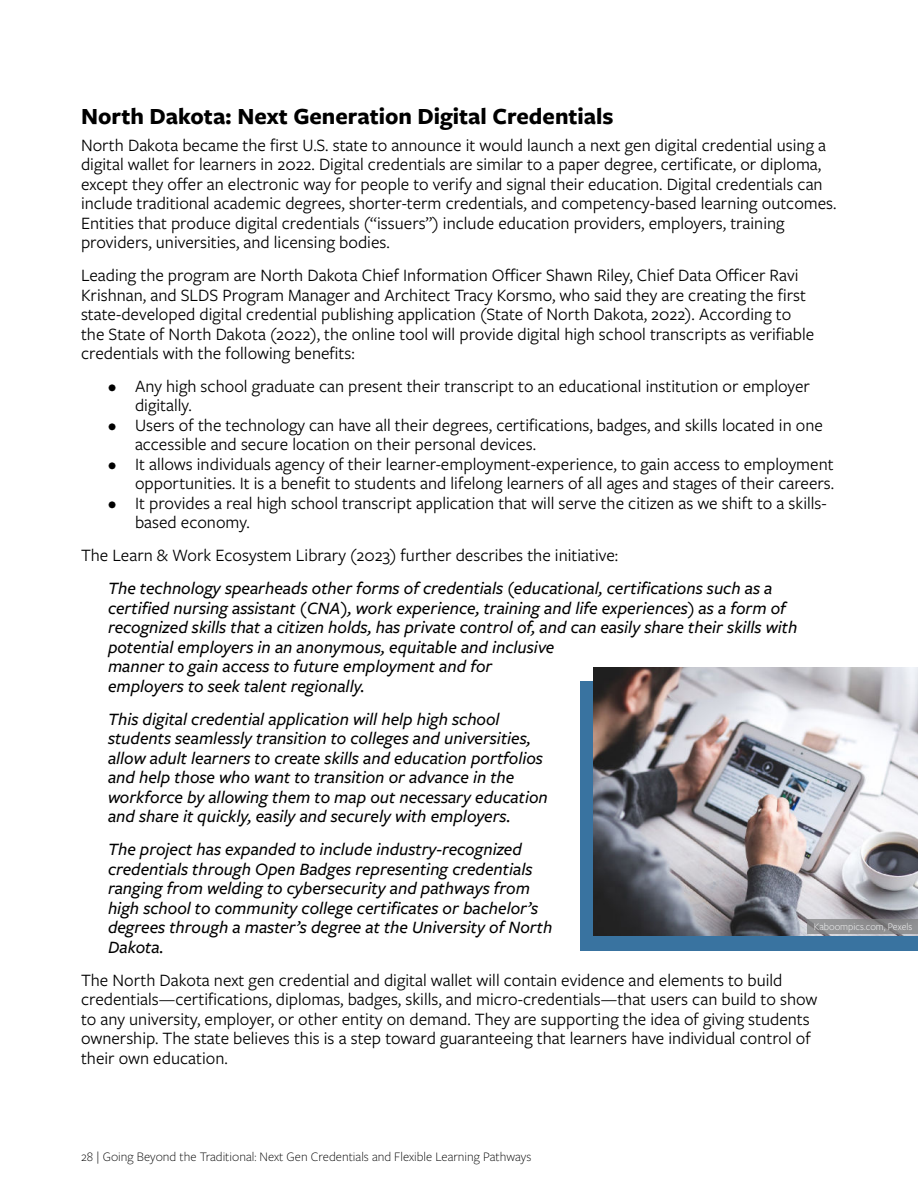
<style>
.page{position:relative;width:918px;height:1188px;background:#fff}
.page>*{position:absolute;margin:0;border:0;box-sizing:border-box;transform-origin:0 0}
.t1{font:700 24px "Freight Sans Pro";color:#000}
.t2{font:18px/19.5px "Freight Sans Pro";color:#000}
.t3{font:italic 500 18px/19.5px "Freight Sans Pro";color:#000}
.t4{font:300 13.5px "Freight Sans Pro";color:#000}
.t5{font:300 10.5px "Freight Sans Pro";color:#fff}
</style>
<div class="page">
<div style="left:580px;top:681px;width:338px;height:270px;background:#3973a0"></div>
<img style="left:594px;top:667px;width:324px;height:268px">
<svg style="left:808px;top:920px;width:110px;height:14px;fill:#909193"></svg>
<h1 class="t1" style="left:81px;top:107px;width:534px">North Dakota: Next Generation Digital Credentials</h1>
<p class="t2" style="left:81px;top:137px;width:757px">North Dakota became the first U.S. state to announce it would launch a next gen digital credential using a digital wallet for learners in 2022. Digital credentials are similar to a paper degree, certificate, or diploma, except they offer an electronic way for people to verify and signal their education. Digital credentials can include traditional academic degrees, shorter-term credentials, and competency-based learning outcomes.<br>Entities that produce digital credentials (“issuers”) include education providers, employers, training providers, universities, and licensing bodies.</p>
<p class="t2" style="left:81px;top:267px;width:735px">Leading the program are North Dakota Chief Information Officer Shawn Riley, Chief Data Officer Ravi Krishnan, and SLDS Program Manager and Architect Tracy Korsmo, who said they are creating the first state-developed digital credential publishing application (State of North Dakota, 2022). According to the State of North Dakota (2022), the online tool will provide digital high school transcripts as verifiable credentials with the following benefits:</p>
<p class="t2" style="left:135px;top:378px;width:676px;text-indent:-27px">• Any high school graduate can present their transcript to an educational institution or employer digitally.</p>
<p class="t2" style="left:135px;top:417px;width:690px;text-indent:-27px">• Users of the technology can have all their degrees, certifications, badges, and skills located in one accessible and secure location on their personal devices.</p>
<p class="t2" style="left:108px;top:456px;width:728px;text-align:right">• It allows individuals agency of their learner-employment-experience, to gain access to employment opportunities. It is a benefit to students and lifelong learners of all ages and stages of their careers.</p>
<p class="t2" style="left:135px;top:495px;width:693px;text-indent:-27px">• It provides a real high school transcript application that will serve the citizen as we shift to a skills&shy;based economy.</p>
<p class="t2" style="left:81px;top:548px;width:539px">The Learn &amp; Work Ecosystem Library (2023) further describes the initiative:</p>
<p class="t3" style="left:108px;top:581px;width:691px">The technology spearheads other forms of credentials (educational, certifications such as a certified nursing assistant (CNA), work experience, training and life experiences) as a form of recognized skills that a citizen holds, has private control of, and can easily share their skills with potential employers in an anonymous, equitable and inclusive<br>manner to gain access to future employment and for<br>employers to seek talent regionally.</p>
<p class="t3" style="left:108px;top:711px;width:441px">This digital credential application will help high school students seamlessly transition to colleges and universities, allow adult learners to create skills and education portfolios and help those who want to transition or advance in the workforce by allowing them to map out necessary education and share it quickly, easily and securely with employers.</p>
<p class="t3" style="left:108px;top:842px;width:446px">The project has expanded to include industry-recognized credentials through Open Badges representing credentials ranging from welding to cybersecurity and pathways from high school to community college certificates or bachelor’s degrees through a master’s degree at the University of North Dakota.</p>
<p class="t2" style="left:81px;top:972px;width:738px">The North Dakota next gen credential and digital wallet will contain evidence and elements to build credentials—certifications, diplomas, badges, skills, and micro-credentials—that users can build to show to any university, employer, or other entity on demand. They are supporting the idea of giving students ownership. The state believes this is a step toward guaranteeing that learners have individual control of their own education.</p>
<p class="t5" style="left:814px;top:922px;width:100px">Kaboompics.com, Pexels</p>
<p class="t4" style="left:81px;top:1152px;width:452px">28 | Going Beyond the Traditional: Next Gen Credentials and Flexible Learning Pathways</p>
</div>
